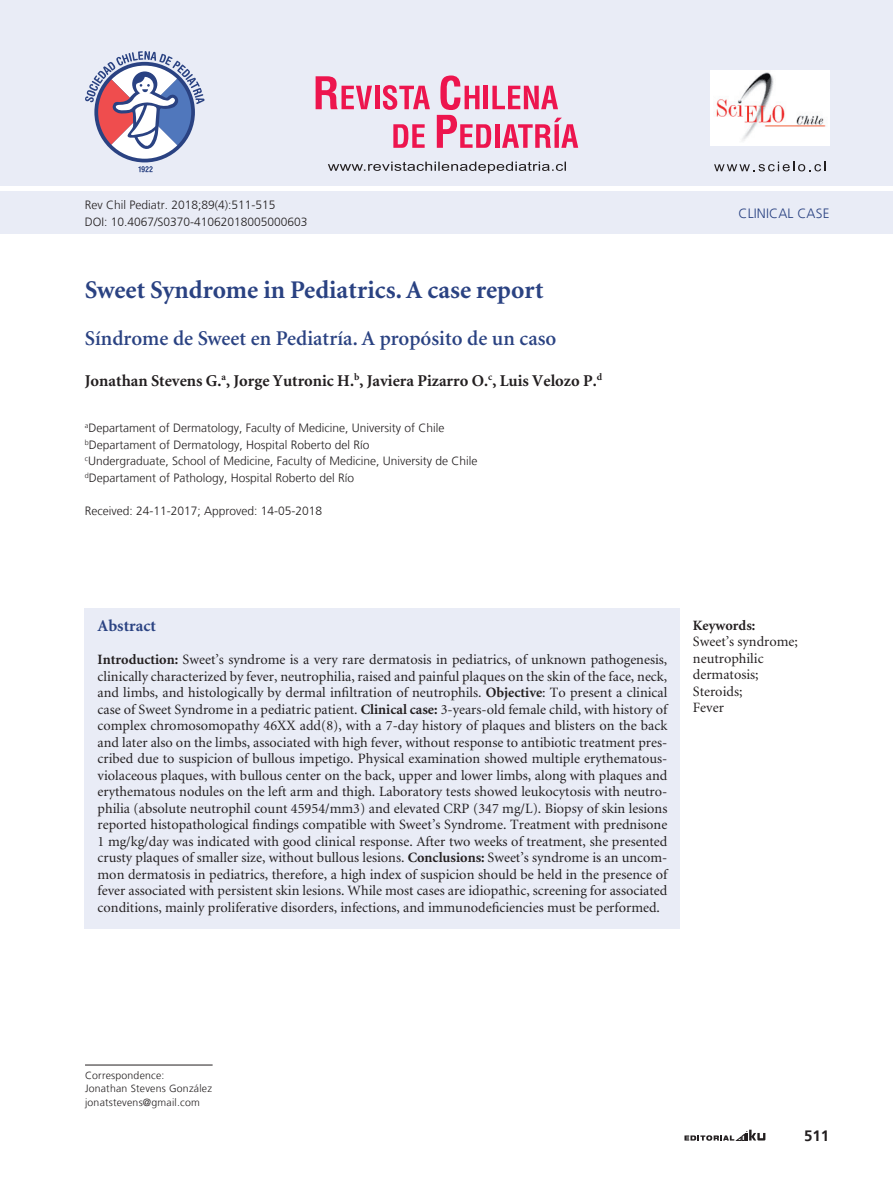
<style>
.page{position:relative;width:893px;height:1191px;background:#fff}
.page>*{position:absolute;margin:0;border:0;box-sizing:border-box;transform-origin:0 0}
._2-titulo{font:700 25.5px "Minion";color:#2a4282}
._2-titulo_ingles{font:600 21px "Minion";color:#2a4282}
._3-autor{font:700 16.5px "Minion";color:#231f20}
._6-subtitulo{font:700 16.5px "Minion";color:#2a4282}
.t1{font:700 15px "Frutiger LT";color:#231f20}
._5-resumen{font:14.25px/16.5px "Minion";color:#231f20}
._5-resumen-2{font:700 14.25px "Minion";color:#231f20}
._2-nombre_sección{font:300 13.5px "Frutiger LT";letter-spacing:.01em;color:#2a4282}
._3-datos_autores-doi{font:300 12px "Frutiger LT";color:#231f20}
._4-correspondencia{font:300 10.5px "Frutiger LT";letter-spacing:.02em;color:#231f20}
.s1{font-weight:700}
</style>
<div class="page">
<svg style="left:684px;top:1129px;width:81px;height:11px"></svg>
<div style="left:0;top:192px;width:893px;height:42px;background:#e9ecf6"></div>
<div style="left:0;top:0;width:893px;height:186px;background:#e9ecf6"></div>
<svg style="left:714px;top:162px;width:111px;height:9px"></svg>
<svg style="left:138px;top:166px;width:15px;height:6px"></svg>
<svg style="left:85px;top:51px;width:120px;height:108px"></svg>
<img style="left:710px;top:70px;width:119px;height:76px">
<svg style="left:393px;top:124px;width:32px;height:24px"></svg>
<svg style="left:316px;top:76px;width:56px;height:33px"></svg>
<hr style="left:375px;top:86px;width:4px;height:23px;background:#ed154e">
<svg style="left:383px;top:85px;width:47px;height:25px"></svg>
<svg style="left:437px;top:75px;width:141px;height:73px"></svg>
<svg style="left:328px;top:162px;width:238px;height:11px"></svg>
<hr style="left:85px;top:1064px;width:128px;height:1px;background:#231f20">
<div style="left:85px;top:608px;width:595px;height:320px;background:#e9ecf6"></div>
<p class="_3-datos_autores-doi" style="left:85px;top:198px;width:192px">Rev Chil Pediatr. 2018;89(4):511-515</p>
<p class="_3-datos_autores-doi" style="left:85px;top:215px;width:224px">DOI: 10.4067/S0370-41062018005000603</p>
<h1 class="_2-titulo" style="left:85px;top:277px;width:460px">Sweet Syndrome in Pediatrics. A case report</h1>
<p class="_2-titulo_ingles" style="left:85px;top:327px;width:473px">Síndrome de Sweet en Pediatría. A propósito de un caso</p>
<p class="_3-autor" style="left:85px;top:372px;width:519px">Jonathan Stevens G.<sup>a</sup>, Jorge Yutronic H.<sup>b</sup>, Javiera Pizarro O.<sup>c</sup>, Luis Velozo P.<sup>d</sup></p>
<p class="_3-datos_autores-doi" style="left:85px;top:421px;width:361px"><sup>a</sup>Departament of Dermatology, Faculty of Medicine, University of Chile</p>
<p class="_3-datos_autores-doi" style="left:85px;top:438px;width:286px"><sup>b</sup>Departament of Dermatology, Hospital Roberto del Río</p>
<p class="_3-datos_autores-doi" style="left:85px;top:454px;width:394px"><sup>c</sup>Undergraduate, School of Medicine, Faculty of Medicine, University de Chile</p>
<p class="_3-datos_autores-doi" style="left:85px;top:471px;width:271px"><sup>d</sup>Departament of Pathology, Hospital Roberto del Río</p>
<p class="_3-datos_autores-doi" style="left:85px;top:504px;width:239px">Received: 24-11-2017; Approved: 14-05-2018</p>
<p class="_2-nombre_sección" style="left:738px;top:205px;width:92px">CLINICAL CASE</p>
<p class="_6-subtitulo" style="left:98px;top:617px;width:60px">Abstract</p>
<p class="_5-resumen" style="left:98px;top:652px;width:571px;text-align:justify"><span class="s1">Introduction:</span> Sweet’s syndrome is a very rare dermatosis in pediatrics, of unknown pathogenesis, clinically characterized by fever, neutrophilia, raised and painful plaques on the skin of the face, neck, and limbs, and histologically by dermal infiltration of neutrophils. <span class="s1">Objective</span>: To present a clinical case of Sweet Syndrome in a pediatric patient. <span class="s1">Clinical case:</span> 3-years-old female child, with history of complex chromosomopathy 46XX add(8), with a 7-day history of plaques and blisters on the back and later also on the limbs, associated with high fever, without response to antibiotic treatment pres&shy;cribed due to suspicion of bullous impetigo. Physical examination showed multiple erythematous&shy;violaceous plaques, with bullous center on the back, upper and lower limbs, along with plaques and erythematous nodules on the left arm and thigh. Laboratory tests showed leukocytosis with neutro&shy;philia (absolute neutrophil count 45954/mm3) and elevated CRP (347 mg/L). Biopsy of skin lesions reported histopathological findings compatible with Sweet’s Syndrome. Treatment with prednisone 1 mg/kg/day was indicated with good clinical response. After two weeks of treatment, she presented crusty plaques of smaller size, without bullous lesions. <span class="s1">Conclusions:</span> Sweet’s syndrome is an uncom&shy;mon dermatosis in pediatrics, therefore, a high index of suspicion should be held in the presence of fever associated with persistent skin lesions. While most cases are idiopathic, screening for associated conditions, mainly proliferative disorders, infections, and immunodeficiencies must be performed.</p>
<p class="_5-resumen-2" style="left:693px;top:618px;width:64px">Keywords:</p>
<p class="_5-resumen" style="left:693px;top:634px;width:107px">Sweet’s syndrome;</p>
<p class="_5-resumen" style="left:693px;top:650px;width:72px">neutrophilic dermatosis;</p>
<p class="_5-resumen" style="left:693px;top:683px;width:51px">Steroids;</p>
<p class="_5-resumen" style="left:693px;top:700px;width:33px">Fever</p>
<p class="_4-correspondencia" style="left:85px;top:1069px;width:81px">Correspondence:</p>
<p class="_4-correspondencia" style="left:85px;top:1082px;width:128px">Jonathan Stevens González</p>
<p class="_4-correspondencia" style="left:85px;top:1096px;width:116px">jonatstevens@gmail.com</p>
<p class="t1" style="left:804px;top:1126px;width:27px">511</p>
</div>
